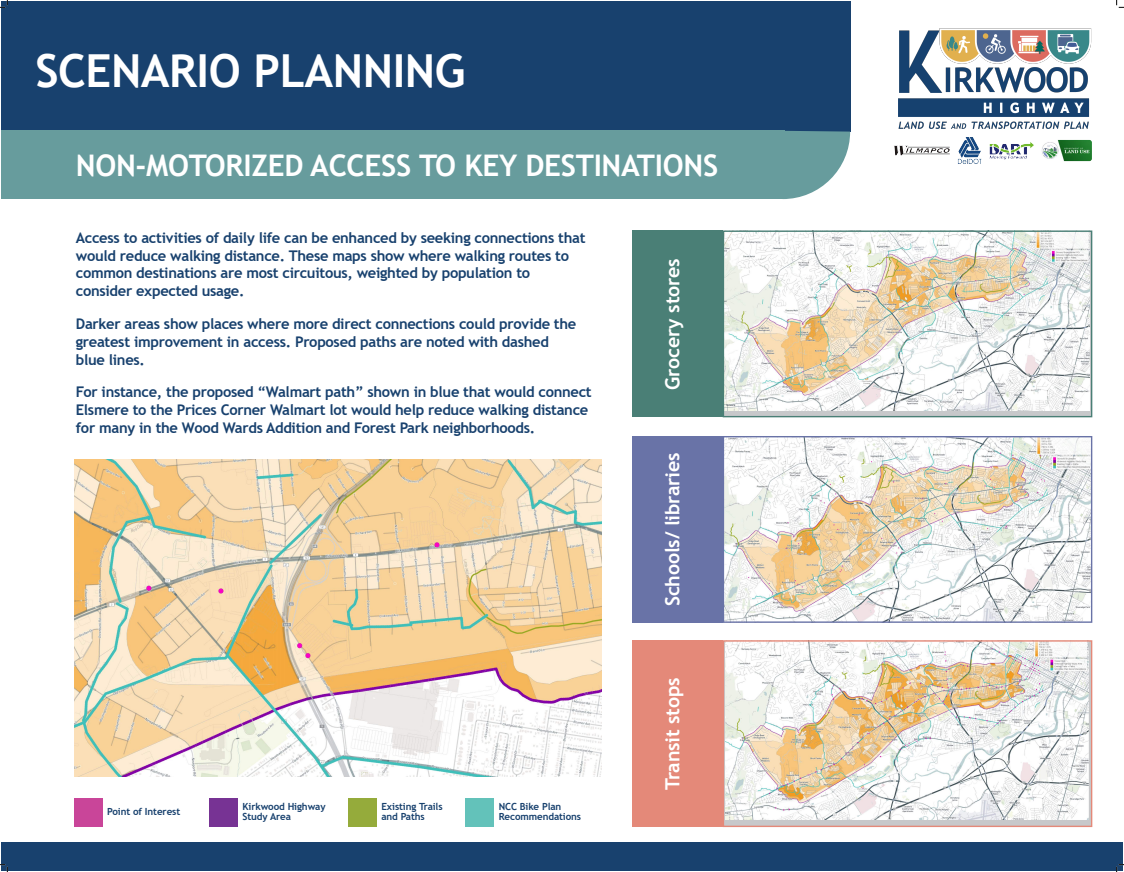
<style>
.page{position:relative;width:1124px;height:872px;background:#fff}
.page>*{position:absolute;margin:0;border:0;box-sizing:border-box;transform-origin:0 0}
.t1{font:700 45.5px "Trebuchet MS";letter-spacing:-.01em;color:#fff}
.t2{font:700 29.75px "Trebuchet MS";letter-spacing:-.01em;color:#fff}
.t3{font:700 19.6px "Trebuchet MS";letter-spacing:-.01em;color:#fff}
.t4{font:700 14.7px/17.8px "Trebuchet MS";letter-spacing:-.02em;color:#18416e}
.t5{font:700 9.8px/9.8px "Trebuchet MS";letter-spacing:-.01em;color:#18416e}
</style>
<div class="page">
<img style="left:74px;top:459px;width:527px;height:318px">
<div style="left:1px;top:1px;width:849px;height:130px;background:#18416e"></div>
<img style="left:898px;top:28px;width:193px;height:101px">
<img style="left:894px;top:137px;width:197px;height:27px">
<div style="left:1px;top:842px;width:1121px;height:28px;background:#18416e"></div>
<div style="left:1px;top:131px;width:783px;height:68px;background:#679c9d"></div>
<svg style="left:784px;top:131px;width:66px;height:68px"></svg>
<div style="left:723px;top:231px;width:368px;height:185px;background:#c7c8ca"></div>
<img style="left:724px;top:232px;width:365px;height:179px">
<div style="left:722px;top:230px;width:370px;height:187px;border:1px solid #4a7f76"></div>
<img style="left:724px;top:438px;width:366px;height:182px">
<div style="left:722px;top:436px;width:370px;height:186px;border:1px solid #6973a7"></div>
<svg style="left:724px;top:642px;width:366px;height:183px;background:#ceced0"></svg>
<img style="left:725px;top:642px;width:363px;height:177px">
<div style="left:722px;top:640px;width:370px;height:187px;border:1px solid #e48979"></div>
<div style="left:632px;top:230px;width:90px;height:187px;background:#4a7f76"></div>
<div style="left:632px;top:436px;width:90px;height:186px;background:#6973a7"></div>
<div style="left:632px;top:640px;width:90px;height:187px;background:#e48979"></div>
<div style="left:74px;top:798px;width:28px;height:28px;background:#c94599"></div>
<div style="left:209px;top:798px;width:28px;height:28px;background:#773394"></div>
<div style="left:348px;top:798px;width:28px;height:28px;background:#95ab3b"></div>
<div style="left:465px;top:798px;width:28px;height:28px;background:#63c2ba"></div>
<svg style="left:0;top:0;width:8px;height:8px"></svg>
<svg style="left:0;top:864px;width:8px;height:8px"></svg>
<svg style="left:1116px;top:0;width:8px;height:8px"></svg>
<svg style="left:1116px;top:864px;width:8px;height:8px"></svg>
<p class="t1" style="left:35px;top:42px;width:431px">SCENARIO PLANNING</p>
<p class="t2" style="left:76px;top:147px;width:644px">NON-MOTORIZED ACCESS TO KEY DESTINATIONS</p>
<p class="t4" style="left:76px;top:228px;width:511px">Access to activities of daily life can be enhanced by seeking connections that would reduce walking distance. These maps show where walking routes to common destinations are most circuitous, weighted by population to consider expected usage.</p>
<p class="t4" style="left:76px;top:315px;width:502px">Darker areas show places where more direct connections could provide the greatest improvement in access. Proposed paths are noted with dashed blue lines.</p>
<p class="t4" style="left:76px;top:383px;width:517px">For instance, the proposed “Walmart path” shown in blue that would connect<br>Elsmere to the Prices Corner Walmart lot would help reduce walking distance for many in the Wood Wards Addition and Forest Park neighborhoods.</p>
<p class="t5" style="left:107px;top:806px;width:74px">Point of Interest</p>
<p class="t5" style="left:242px;top:801px;width:85px">Kirkwood Highway<br>Study Area</p>
<p class="t5" style="left:381px;top:801px;width:63px">Existing Trails and Paths</p>
<p class="t5" style="left:498px;top:801px;width:84px">NCC Bike Plan<br>Recommendations</p>
<p class="t3" style="left:660px;top:389px;width:133px;rotate:-90deg">Grocery stores</p>
<p class="t3" style="left:660px;top:606px;width:155px;rotate:-90deg">Schools/ libraries</p>
<p class="t3" style="left:660px;top:790px;width:114px;rotate:-90deg">Transit stops</p>
</div>
